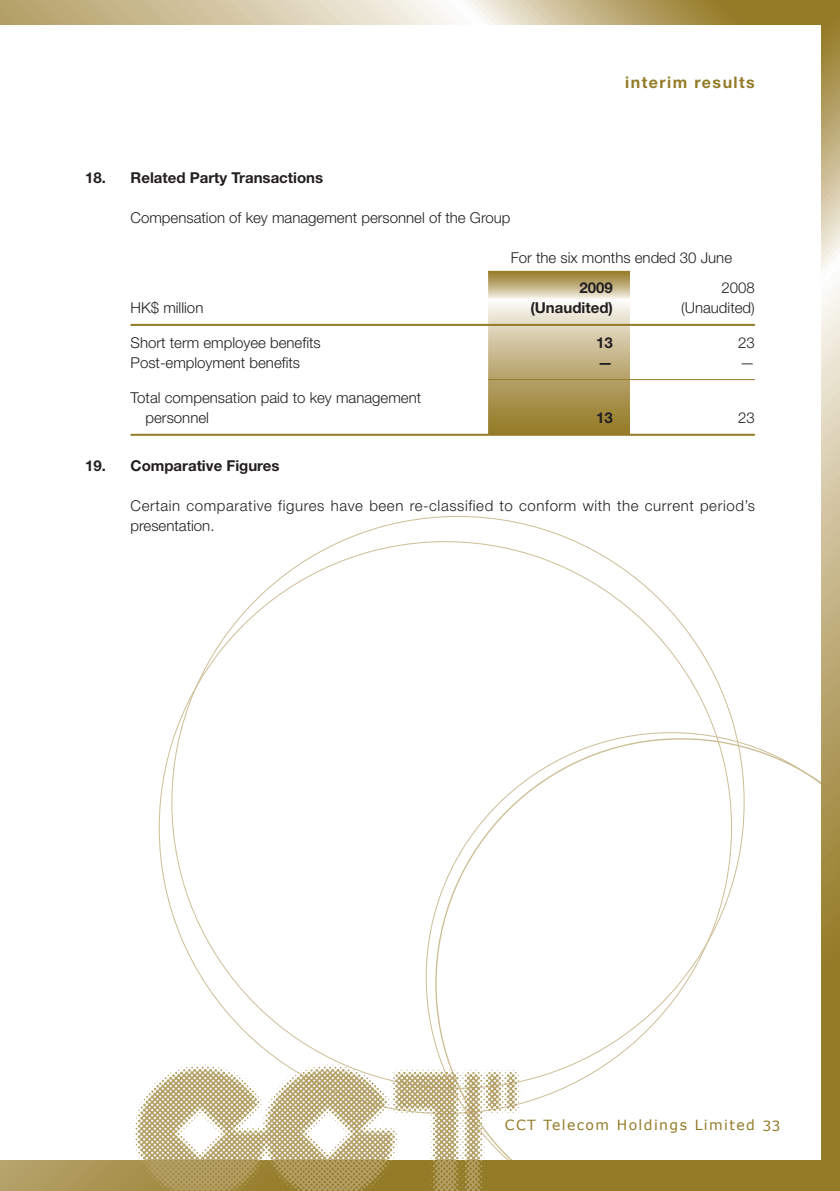
<style>
.page{position:relative;width:840px;height:1191px;background:#fff}
.page>*{position:absolute;margin:0;border:0;box-sizing:border-box;transform-origin:0 0}
.t1{font:700 16px "Helvetica Neue LT Std";letter-spacing:.09em;color:#937b28}
.t2{font:300 15px/20px "Helvetica Neue LT Std";color:#231f20}
.t3{font:300 15px/20px "Helvetica Neue LT Std";letter-spacing:.04em;color:#231f20}
.t4{font:700 15px "Helvetica Neue LT Std";color:#231f20}
.t5{font:14px "Verdana";letter-spacing:.1em;color:#937b28}
</style>
<div class="page">
<svg style="left:425px;top:732px;width:395px;height:370px"></svg>
<svg style="left:0;top:0;width:820px;height:25px;background:#c9bb91"></svg>
<svg style="left:0;top:1160px;width:820px;height:31px;background:#9b8438"></svg>
<svg style="left:820px;top:0;width:19px;height:1191px;background:#bdac79"></svg>
<img style="left:127px;top:1058px;width:402px;height:133px">
<svg style="left:488px;top:271px;width:141px;height:163px;background:#c1b181"></svg>
<hr style="left:130px;top:324px;width:624px;height:2px;background:#937b28">
<hr style="left:130px;top:434px;width:624px;height:2px;background:#937b28">
<hr style="left:488px;top:379px;width:266px;height:1px;background:#937b28">
<p class="t4" style="left:85px;top:172px;width:239px">18. Related Party Transactions</p>
<p class="t2" style="left:130px;top:209px;width:381px">Compensation of key management personnel of the Group</p>
<p class="t1" style="left:625px;top:76px;width:131px">interim results</p>
<p class="t2" style="left:510px;top:249px;width:223px">For the six months ended 30 June</p>
<p class="t4" style="left:579px;top:282px;width:35px">2009</p>
<p class="t2" style="left:721px;top:279px;width:35px">2008</p>
<p class="t2" style="left:130px;top:299px;width:74px">HK$ million</p>
<p class="t4" style="left:530px;top:302px;width:84px">(Unaudited)</p>
<p class="t2" style="left:680px;top:299px;width:75px">(Unaudited)</p>
<p class="t2" style="left:130px;top:334px;width:192px">Short term employee benefits</p>
<p class="t4" style="left:596px;top:337px;width:18px">13</p>
<p class="t2" style="left:737px;top:334px;width:18px">23</p>
<p class="t2" style="left:130px;top:354px;width:171px">Post-employment benefits</p>
<p class="t4" style="left:597px;top:357px;width:16px">—</p>
<p class="t2" style="left:739px;top:354px;width:16px">—</p>
<p class="t2" style="left:145px;top:389px;width:277px;text-indent:-15px">Total compensation paid to key management personnel</p>
<p class="t4" style="left:596px;top:412px;width:18px">13</p>
<p class="t2" style="left:737px;top:409px;width:18px">23</p>
<p class="t4" style="left:85px;top:460px;width:196px">19. Comparative Figures</p>
<p class="t3" style="left:130px;top:497px;width:625px">Certain comparative figures have been re-classified to conform with the current period’s presentation.</p>
<p class="t5" style="left:504px;top:1116px;width:277px">CCT Telecom Holdings Limited 33</p>
</div>
